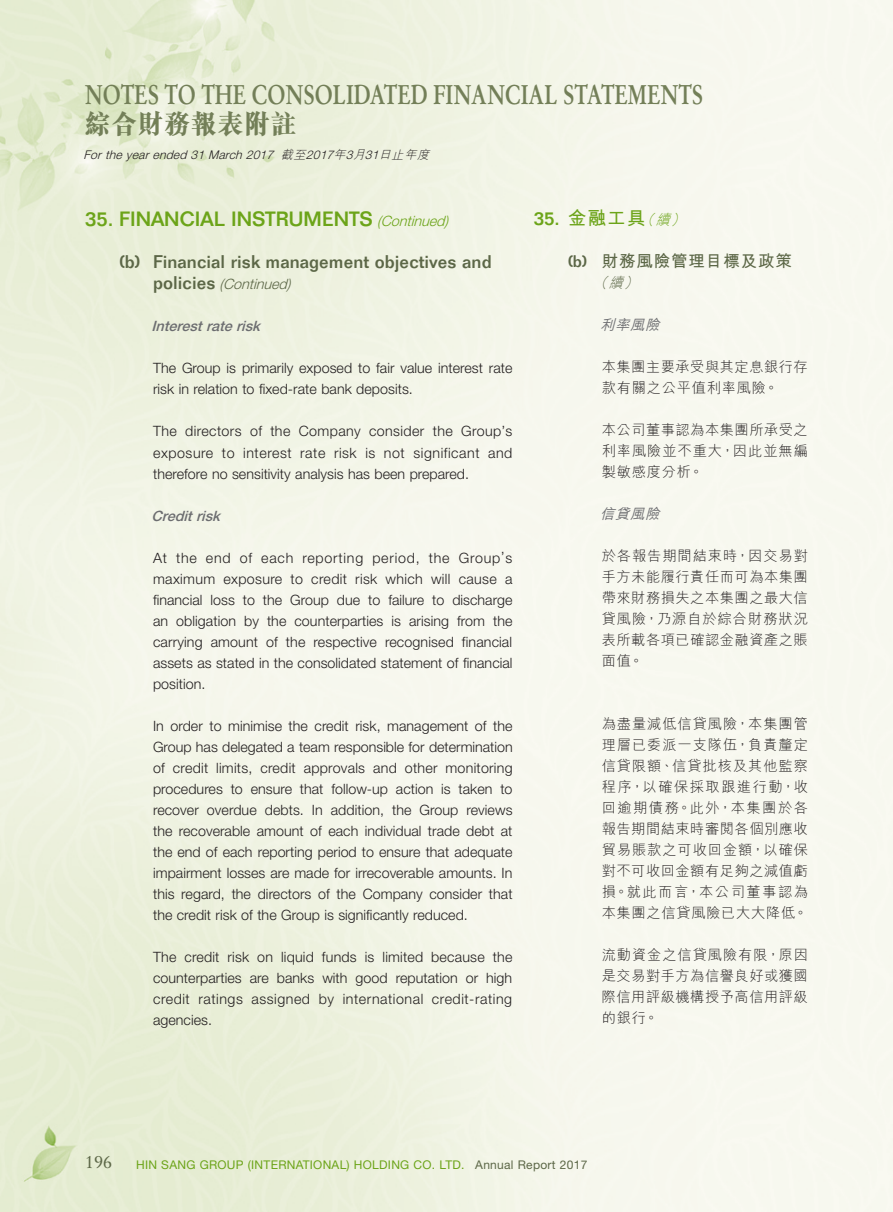
<style>
.page{position:relative;width:893px;height:1212px;background:#fff}
.page>*{position:absolute;margin:0;border:0;box-sizing:border-box;transform-origin:0 0}
.t1{font:700 27px "Stempel Garamond LT Std";color:#737f58;scale:.75 1}
.t2{font:800 27px "M Sung HK";letter-spacing:.035em;color:#737f58;scale:.95 1}
.Heading_1{font:500 20.25px "Folio Std";letter-spacing:.005em;color:#6ca419}
.C_Heading_1{font:700 18.75px "M Hei HK";color:#6ca419}
.Heading_2{font:500 18px "Folio Std";letter-spacing:.005em;color:#5c6747}
.t3{font:18px "Stempel Garamond LT Std";color:#5c6747}
.C_Heading_2{font:700 16.5px "M Hei HK";letter-spacing:.055em;color:#5c6747}
.Body_Text{font:300 14.25px/21px "Helvetica Neue LT Std";letter-spacing:.005em;color:#231f20;text-align:justify}
.C_Body_Text{font:300 14.25px/21px "M Hei HK";letter-spacing:.035em;color:#231f20;text-align:justify}
.Heading_3{font:italic 500 14.25px "Helvetica Neue LT Std";color:#6c6d70}
.Heading_2-2{font:italic 300 14.25px "Helvetica Neue LT Std";color:#5c6747}
.C_Heading_3{font:italic 500 14.25px "M Hei HK";color:#6c6d70}
.C_Heading_2-2{font:italic 300 14.25px "M Hei HK";color:#5c6747}
.t4{font:12px "Helvetica Neue LT Std";letter-spacing:.025em;color:#6ca419}
.t5{font:italic 300 12px "Helvetica Neue LT Std";color:#231f20}
.s1{font-family:"M Hei HK"}
.s2{font-family:"Helvetica Neue LT Std";font-weight:300;font-style:italic;font-size:14.25px}
.s3{font-family:"Folio Std";font-weight:500;font-style:normal;font-size:18px}
.s4{font-family:"Folio Std";font-weight:500}
.s5{font-weight:300;font-style:italic;font-size:14.25px}
.s6{color:#5c6747}
</style>
<div class="page">
<img style="left:0;top:0;width:893px;height:1212px">
<h1 class="t1" style="left:85px;top:78px;width:826px">NOTES TO THE CONSOLIDATED FINANCIAL STATEMENTS</h1>
<h1 class="t2" style="left:85px;top:110px;width:224px">綜合財務報表附註</h1>
<p class="t5" style="left:84px;top:148px;width:350px">For the year ended 31 March 2017 <span class="s1">截至</span>2017<span class="s1">年</span>3<span class="s1">月</span>31<span class="s1">日止年度</span></p>
<p class="Heading_1" style="left:85px;top:207px;width:369px">35. FINANCIAL INSTRUMENTS <span class="s2">(Continued)</span></p>
<p class="Heading_2" style="left:119px;top:251px;width:374px">(b) Financial risk management objectives and</p>
<p class="Heading_2-2" style="left:153px;top:276px;width:143px"><span class="s3">p o l i c i e s</span> (Continued)</p>
<p class="Heading_3" style="left:152px;top:318px;width:114px">Interest rate risk</p>
<p class="Body_Text" style="left:153px;top:358px;width:361px">The Group is primarily exposed to fair value interest rate risk in relation to fixed-rate bank deposits.</p>
<p class="Body_Text" style="left:153px;top:421px;width:361px">The directors of the Company consider the Group’s exposure to interest rate risk is not significant and therefore no sensitivity analysis has been prepared.</p>
<p class="Heading_3" style="left:152px;top:507px;width:74px">Credit risk</p>
<p class="Body_Text" style="left:153px;top:547px;width:361px">At the end of each reporting period, the Group’s maximum exposure to credit risk which will cause a financial loss to the Group due to failure to discharge an obligation by the counterparties is arising from the carrying amount of the respective recognised financial assets as stated in the consolidated statement of financial position.</p>
<p class="Body_Text" style="left:153px;top:715px;width:361px">In order to minimise the credit risk, management of the Group has delegated a team responsible for determination of credit limits, credit approvals and other monitoring procedures to ensure that follow-up action is taken to recover overdue debts. In addition, the Group reviews the recoverable amount of each individual trade debt at the end of each reporting period to ensure that adequate impairment losses are made for irrecoverable amounts. In this regard, the directors of the Company consider that the credit risk of the Group is significantly reduced.</p>
<p class="Body_Text" style="left:153px;top:946px;width:361px">The credit risk on liquid funds is limited because the counterparties are banks with good reputation or high credit ratings assigned by international credit-rating agencies.</p>
<p class="C_Heading_1" style="left:534px;top:205px;width:157px"><span class="s4">35.</span> 金融工具<span class="s5">（續）</span></p>
<p class="C_Heading_2" style="left:568px;top:249px;width:226px"><span class="s4">(b)</span> 財務風險管理目標及政策</p>
<p class="C_Heading_2-2" style="left:593px;top:276px;width:50px">（續）</p>
<p class="C_Heading_3" style="left:600px;top:315px;width:66px">利率風險</p>
<p class="C_Body_Text" style="left:602px;top:356px;width:208px">本集團主要承受與其定息銀行存款有關之公平值利率風險。</p>
<p class="C_Body_Text" style="left:602px;top:419px;width:208px">本公司董事認為本集團所承受之利率風險並不重大，因此並無編製敏感度分析。</p>
<p class="C_Heading_3" style="left:600px;top:504px;width:66px">信貸風險</p>
<p class="C_Body_Text" style="left:602px;top:545px;width:208px">於各報告期間結束時，因交易對手方未能履行責任而可為本集團帶來財務損失之本集團之最大信貸風險，乃源自於綜合財務狀況表所載各項已確認金融資產之賬面值。</p>
<p class="C_Body_Text" style="left:602px;top:713px;width:208px">為盡量減低信貸風險，本集團管理層已委派一支隊伍，負責釐定信貸限額、信貸批核及其他監察程序，以確保採取跟進行動，收回逾期債務。此外，本集團於各報告期間結束時審閱各個別應收貿易賬款之可收回金額，以確保對不可收回金額有足夠之減值虧損。就此而言，本公司董事認為本集團之信貸風險已大大降低。</p>
<p class="C_Body_Text" style="left:602px;top:944px;width:208px">流動資金之信貸風險有限，原因是交易對手方為信譽良好或獲國際信用評級機構授予高信用評級的銀行。</p>
<p class="t3" style="left:85px;top:1151px;width:28px">196</p>
<p class="t4" style="left:136px;top:1157px;width:453px">HIN SANG GROUP (INTERNATIONAL) HOLDING CO. LTD. <span class="s6">Annual Report 2017</span></p>
</div>
